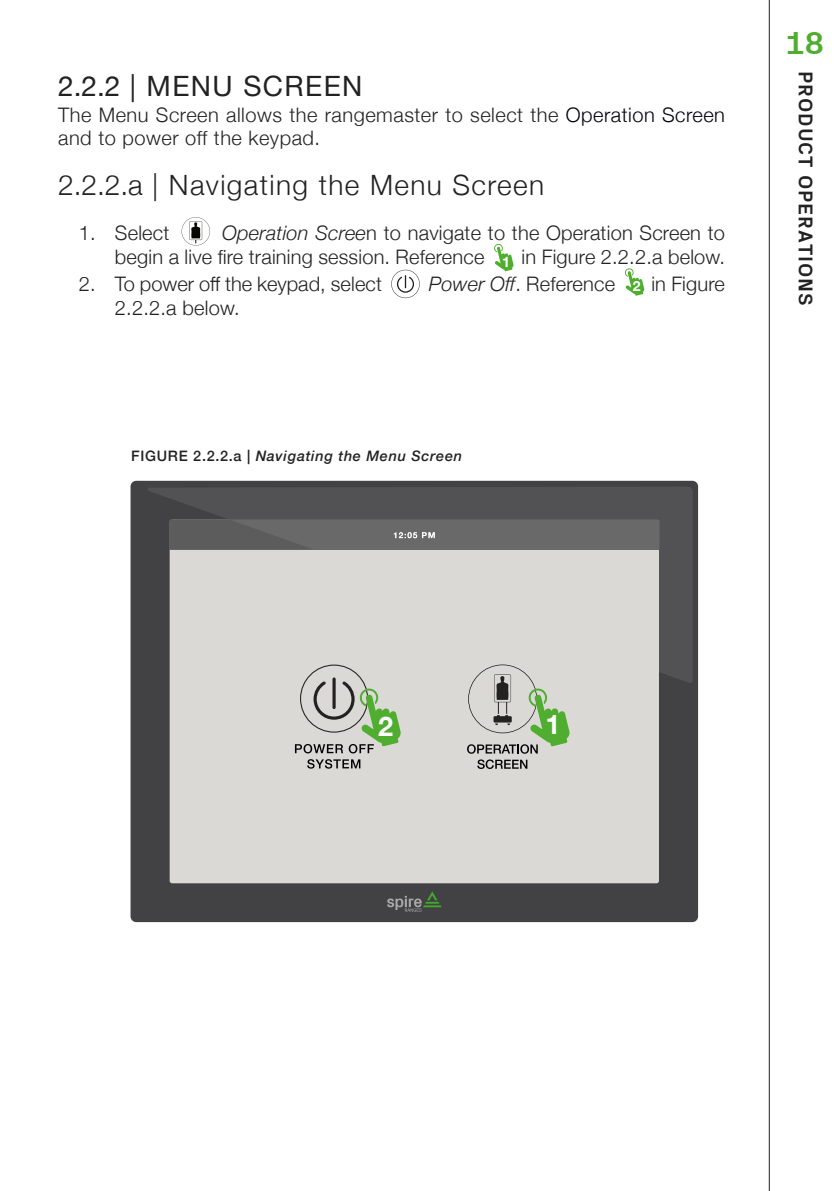
<style>
.page{position:relative;width:840px;height:1191px;background:#fff}
.page>*{position:absolute;margin:0;border:0;box-sizing:border-box;transform-origin:0 0}
.t1{font:700 32px "Px Grotesk";color:#4fad2f}
.t2{font:300 28px "Helvetica Neue";letter-spacing:.05em;color:#222}
.t3{font:28px "Helvetica Neue";letter-spacing:.05em;color:#222}
.t4{font:700 27px "Helvetica Neue";color:#fff}
.t5{font:300 20px/23px "Helvetica Neue";letter-spacing:.01em;color:#222}
.t6{font:700 20px "Px Grotesk";letter-spacing:.05em;color:#222}
.t7{font:italic 500 14.4px "Helvetica Neue";letter-spacing:.05em;color:#222}
.t8{font:700 14.4px "Helvetica Neue";color:#fff}
.t9{font:700 14px "Helvetica Neue";color:#fff}
.s1{color:#02010f}
.s2{font-style:italic}
.s3{font-style:normal}
</style>
<div class="page">
<hr style="left:768px;top:0;width:1px;height:1191px;background:#231f20">
<div style="left:130px;top:481px;width:567px;height:441px;background:#424245;border-radius:6px"></div>
<div style="left:169px;top:520px;width:489px;height:363px;background:#dbd9d6;border-radius:2px"></div>
<svg style="left:387px;top:891px;width:54px;height:20px"></svg>
<svg style="left:148px;top:487px;width:545px;height:196px;fill:#525254"></svg>
<svg style="left:314px;top:550px;width:344px;height:122px"></svg>
<svg style="left:169px;top:519px;width:490px;height:31px"></svg>
<svg style="left:477px;top:759px;width:50px;height:10px"></svg>
<svg style="left:307px;top:759px;width:53px;height:9px"></svg>
<svg style="left:181px;top:217px;width:29px;height:28px"></svg>
<svg style="left:391px;top:270px;width:28px;height:28px"></svg>
<svg style="left:467px;top:664px;width:102px;height:89px"></svg>
<svg style="left:295px;top:664px;width:105px;height:89px"></svg>
<svg style="left:494px;top:244px;width:19px;height:27px"></svg>
<svg style="left:624px;top:268px;width:20px;height:28px"></svg>
<p class="t3" style="left:58px;top:66px;width:305px">2.2.2 | MENU SCREEN</p>
<p class="t5" style="left:58px;top:102px;width:668px">The Menu Screen allows the rangemaster to select the <span class="s1">Operation Screen </span>and to power off the keypad.</p>
<p class="t2" style="left:58px;top:162px;width:487px">2.2.2.a | Navigating the Menu Screen</p>
<p class="t5" style="left:79px;top:220px;width:92px">1. Select</p>
<p class="t5" style="left:115px;top:220px;width:611px;line-height:24px;text-indent:107px"><span class="s2">Operation Scree</span>n to navigate to the Operation Screen to begin a live fire training session. Reference</p>
<p class="t5" style="left:521px;top:244px;width:205px">in Figure 2.2.2.a below.</p>
<p class="t8" style="left:502px;top:251px;width:10px">1</p>
<p class="t5" style="left:79px;top:271px;width:304px">2. To power off the keypad, select</p>
<p class="t5" style="left:428px;top:271px;width:188px"><span class="s2">Power Off</span>. Reference</p>
<p class="t5" style="left:651px;top:271px;width:75px">in Figure</p>
<p class="t5" style="left:115px;top:295px;width:126px">2.2.2.a below.</p>
<p class="t9" style="left:632px;top:275px;width:9px">2</p>
<p class="t7" style="left:131px;top:443px;width:332px"><span class="s3">FIGURE 2.2.2.a |</span> Navigating the Menu Screen</p>
<p class="t1" style="left:785px;top:24px;width:40px">18</p>
<p class="t6" style="left:817px;top:71px;width:236px;rotate:90deg">PRODUCT OPERATIONS</p>
<p class="t4" style="left:378px;top:704px;width:17px">2</p>
<p class="t4" style="left:545px;top:703px;width:17px">1</p>
</div>
